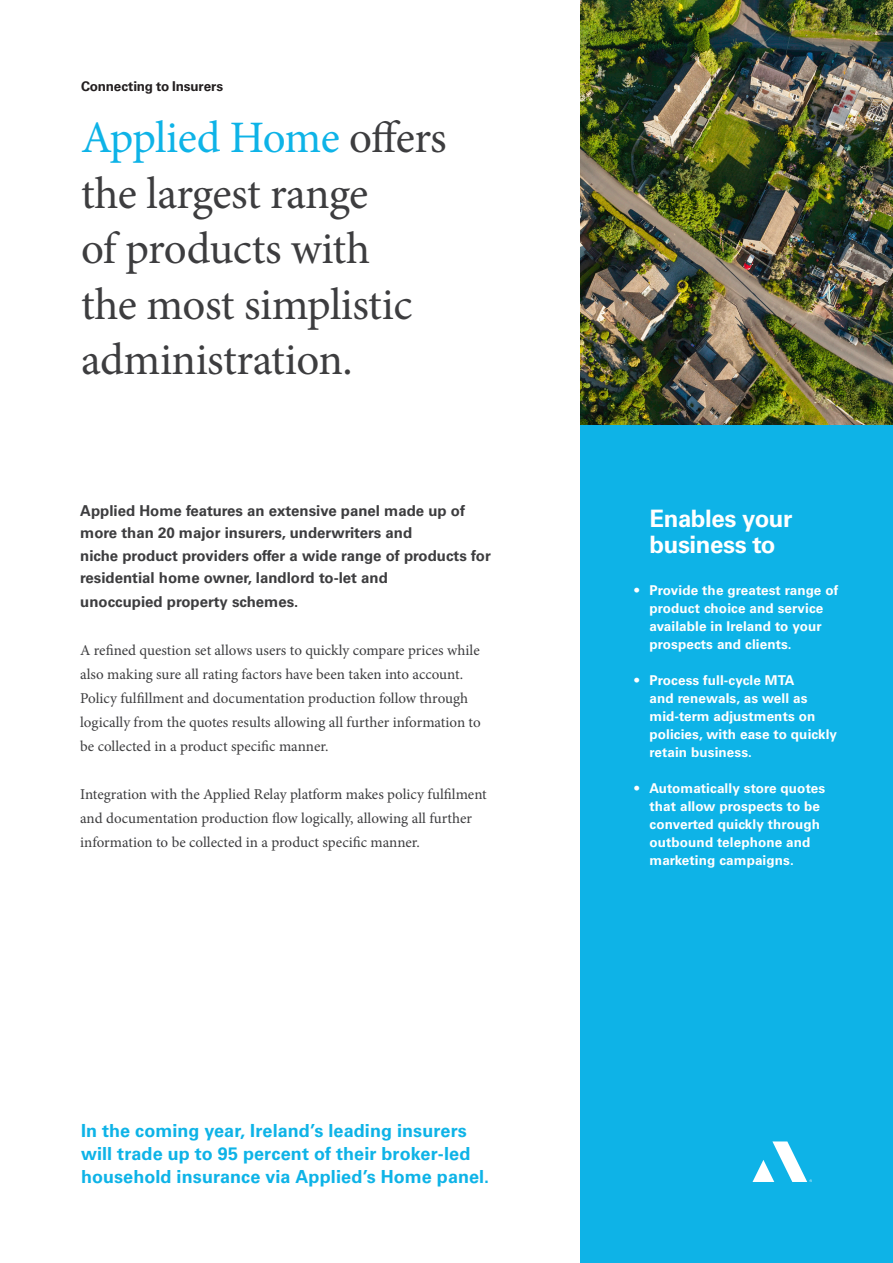
<style>
.page{position:relative;width:893px;height:1263px;background:#fff}
.page>*{position:absolute;margin:0;border:0;box-sizing:border-box;transform-origin:0 0}
.t1{font:45px/55.5px "Minion Pro";letter-spacing:-.015em;color:#3d3d3f}
.PB_Points{font:700 24px/25.5px "Univers LT Std";letter-spacing:-.015em;color:#fff}
.t2{font:700 18px/22.5px "Univers LT Std";letter-spacing:.005em;color:#0eb3e7}
.PB_Body_Copy{font:15px/24px "Minion Pro";color:#3d3d3f}
.t3{font:700 15px/22.5px "Univers LT Std";color:#3d3d3f}
.t4{font:700 13.5px/18px "Univers LT Std";letter-spacing:.01em;color:#fff}
.t5{font:700 13.5px "Univers LT Std";letter-spacing:-.01em;color:#231f20}
.s1{color:#0eb3e7}
</style>
<div class="page">
<div style="left:580px;top:424px;width:313px;height:839px;background:#0eb3e7"></div>
<img style="left:580px;top:0;width:313px;height:424px">
<svg style="left:752px;top:1141px;width:60px;height:41px"></svg>
<p class="t5" style="left:81px;top:78px;width:144px">Connecting to Insurers</p>
<p class="t1" style="left:81px;top:110px;width:367px"><span class="s1">Applied Home</span> offers the largest range<br>of products with<br>the most simplistic administration.</p>
<p class="t3" style="left:80px;top:499px;width:386px">Applied Home features an extensive panel made up of more than 20 major insurers, underwriters and</p>
<p class="t3" style="left:80px;top:544px;width:412px">niche product providers offer a wide range of products for residential home owner, landlord to-let and</p>
<p class="t3" style="left:80px;top:590px;width:220px">unoccupied property schemes.</p>
<p class="PB_Body_Copy" style="left:80px;top:638px;width:402px">A refined question set allows users to quickly compare prices while also making sure all rating factors have been taken into account.<br>Policy fulfillment and documentation production follow through logically from the quotes results allowing all further information to be collected in a product specific manner.</p>
<p class="PB_Body_Copy" style="left:80px;top:782px;width:408px">Integration with the Applied Relay platform makes policy fulfilment and documentation production flow logically, allowing all further information to be collected in a product specific manner.</p>
<p class="t2" style="left:81px;top:1120px;width:410px">In the coming year, Ireland’s leading insurers will trade up to 95 percent of their broker-led household insurance via Applied’s Home panel.</p>
<p class="PB_Points" style="left:649px;top:506px;width:145px">Enables your business to</p>
<p class="t4" style="left:649px;top:581px;width:190px;text-indent:-15px">• Provide the greatest range of product choice and service available in Ireland to your prospects and clients.</p>
<p class="t4" style="left:649px;top:671px;width:189px;text-indent:-15px">• Process full-cycle MTA<br>and renewals, as well as mid-term adjustments on policies, with ease to quickly retain business.</p>
<p class="t4" style="left:649px;top:779px;width:177px;text-indent:-15px">• Automatically store quotes that allow prospects to be converted quickly through outbound telephone and marketing campaigns.</p>
</div>
